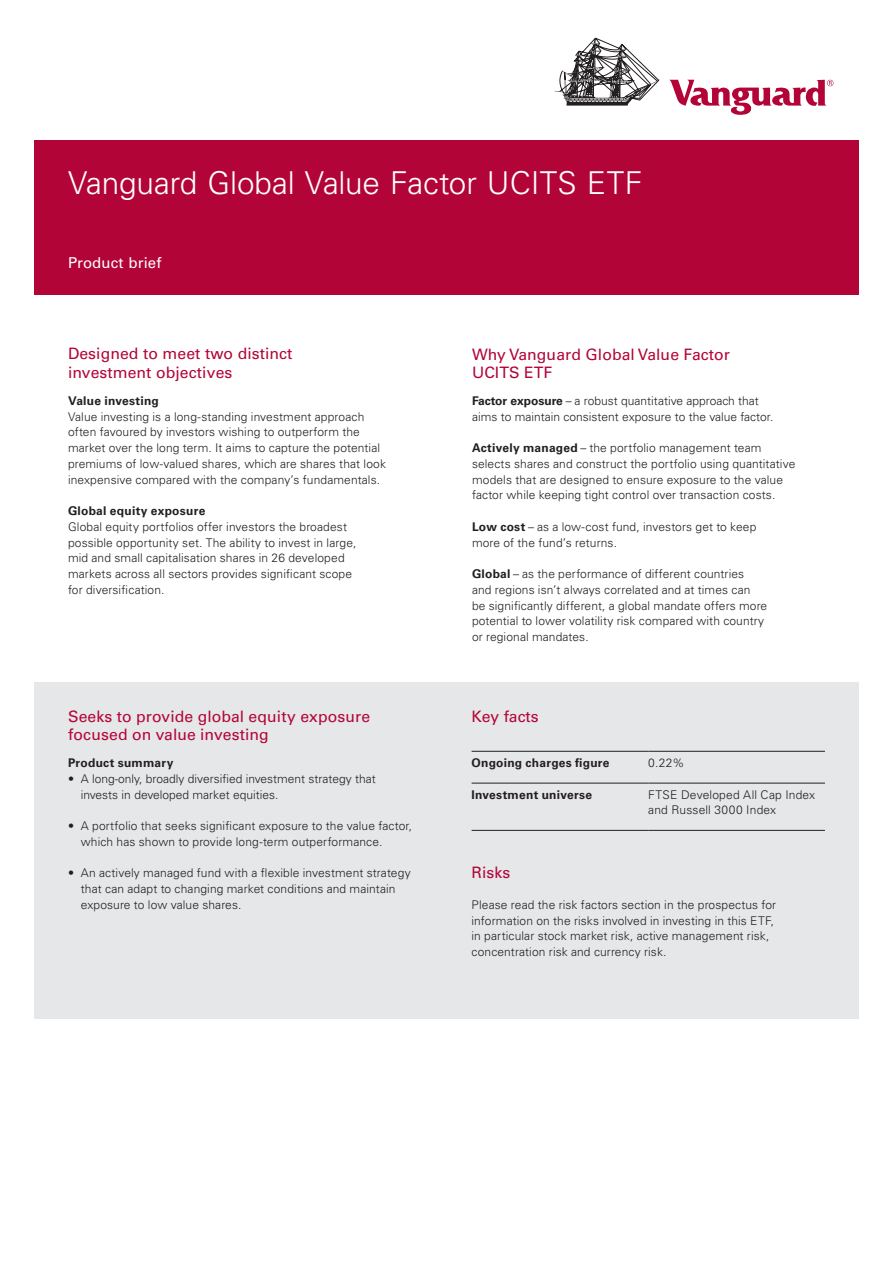
<style>
.page{position:relative;width:893px;height:1263px;background:#fff}
.page>*{position:absolute;margin:0;border:0;box-sizing:border-box;transform-origin:0 0}
.Headline_K_O_28pt{font:300 31.5px "Univers LT";letter-spacing:-.005em;color:#fff}
.Level_3{font:15.75px/18.8px "Univers LT";letter-spacing:.005em;color:#b30437}
.Headline_K_O_28pt-2{font:15px "Univers LT";letter-spacing:.01em;color:#fff}
.Copy_1{font:300 12px/15.8px "Univers LT";letter-spacing:.005em;color:#231f20}
.Level_5{font:300 12px/15.8px "Univers LT";letter-spacing:.005em;color:#231f20}
.Level_5-2{font:700 12px "Univers LT";letter-spacing:.02em;color:#231f20}
.Table_Body{font:300 12px/15.8px "Univers LT";letter-spacing:.015em;color:#231f20}
.Table_heading{font:700 12px "Univers LT";letter-spacing:.02em;color:#231f20}
.Table_bold{font:700 12px "Univers LT";letter-spacing:.025em;color:#231f20}
.Table_bold-2{font:300 12px "Univers LT";color:#231f20}
.s1{font-weight:700}
</style>
<div class="page">
<svg style="left:554px;top:38px;width:106px;height:68px"></svg>
<svg style="left:669px;top:80px;width:164px;height:35px"></svg>
<div style="left:34px;top:140px;width:825px;height:155px;background:#b30437"></div>
<div style="left:34px;top:682px;width:825px;height:337px;background:#e6e7e9"></div>
<hr style="left:472px;top:751px;width:176px;height:1px;background:#231f20">
<hr style="left:648px;top:751px;width:177px;height:1px;background:#231f20">
<hr style="left:472px;top:783px;width:176px;height:1px;background:#231f20">
<hr style="left:648px;top:783px;width:177px;height:1px;background:#231f20">
<hr style="left:472px;top:830px;width:176px;height:1px;background:#231f20">
<hr style="left:648px;top:830px;width:177px;height:1px;background:#231f20">
<p class="Headline_K_O_28pt" style="left:68px;top:164px;width:576px">Vanguard Global Value Factor UCITS ETF</p>
<p class="Headline_K_O_28pt-2" style="left:68px;top:253px;width:95px">Product brief</p>
<p class="Level_3" style="left:68px;top:344px;width:226px">Designed to meet two distinct investment objectives</p>
<p class="Level_5-2" style="left:68px;top:394px;width:92px">Value investing</p>
<p class="Level_5" style="left:68px;top:408px;width:319px">Value investing is a long-standing investment approach often favoured by investors wishing to outperform the market over the long term. It aims to capture the potential premiums of low-valued shares, which are shares that look inexpensive compared with the company’s fundamentals.</p>
<p class="Level_5-2" style="left:68px;top:504px;width:139px">Global equity exposure</p>
<p class="Copy_1" style="left:68px;top:519px;width:290px">Global equity portfolios offer investors the broadest possible opportunity set. The ability to invest in large, mid and small capitalisation shares in 26 developed markets across all sectors provides significant scope for diversification.</p>
<p class="Level_3" style="left:68px;top:707px;width:304px">Seeks to provide global equity exposure focused on value investing</p>
<p class="Level_5-2" style="left:68px;top:756px;width:107px">Product summary</p>
<p class="Level_5" style="left:81px;top:771px;width:297px;text-indent:-13px">• A long-only, broadly diversified investment strategy that invests in developed market equities.</p>
<p class="Level_5" style="left:81px;top:818px;width:333px;text-indent:-13px">• A portfolio that seeks significant exposure to the value factor, which has shown to provide long-term outperformance.</p>
<p class="Level_5" style="left:81px;top:865px;width:331px;text-indent:-13px">• An actively managed fund with a flexible investment strategy that can adapt to changing market conditions and maintain exposure to low value shares.</p>
<p class="Level_3" style="left:472px;top:345px;width:260px">Why Vanguard Global Value Factor<br>UCITS ETF</p>
<p class="Copy_1" style="left:472px;top:393px;width:303px"><span class="s1">Factor exposure</span> – a robust quantitative approach that aims to maintain consistent exposure to the value factor.</p>
<p class="Copy_1" style="left:472px;top:440px;width:325px"><span class="s1">Actively managed</span> – the portfolio management team selects shares and construct the portfolio using quantitative models that are designed to ensure exposure to the value factor while keeping tight control over transaction costs.</p>
<p class="Copy_1" style="left:472px;top:519px;width:286px"><span class="s1">Low cost</span> – as a low-cost fund, investors get to keep more of the fund’s returns.</p>
<p class="Copy_1" style="left:472px;top:566px;width:297px"><span class="s1">Global</span> – as the performance of different countries<br>and regions isn’t always correlated and at times can<br>be significantly different, a global mandate offers more potential to lower volatility risk compared with country or regional mandates.</p>
<p class="Level_3" style="left:472px;top:707px;width:69px">Key facts</p>
<p class="Table_heading" style="left:472px;top:756px;width:139px">Ongoing charges figure</p>
<p class="Table_bold-2" style="left:648px;top:756px;width:38px">0.22%</p>
<p class="Table_bold" style="left:472px;top:787px;width:122px">Investment universe</p>
<p class="Table_Body" style="left:648px;top:786px;width:168px">FTSE Developed All Cap Index and Russell 3000 Index</p>
<p class="Level_3" style="left:472px;top:863px;width:40px">Risks</p>
<p class="Copy_1" style="left:472px;top:897px;width:306px">Please read the risk factors section in the prospectus for information on the risks involved in investing in this ETF, in particular stock market risk, active management risk, concentration risk and currency risk.</p>
</div>
